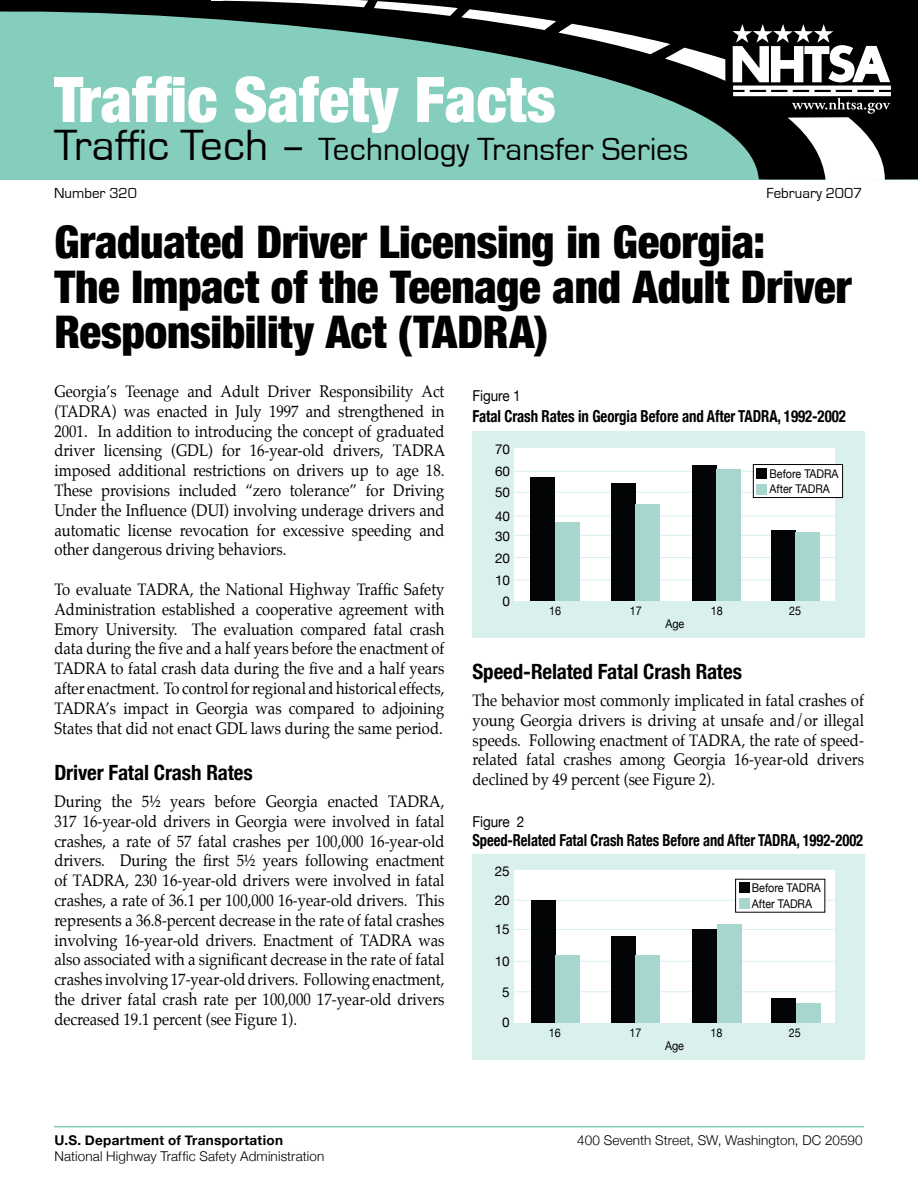
<style>
.page{position:relative;width:918px;height:1188px;background:#fff}
.page>*{position:absolute;margin:0;border:0;box-sizing:border-box;transform-origin:0 0}
.t1{font:900 condensed 63px "Helvetica Neue";color:#fff}
.t2{font:900 condensed 45px/45px "Helvetica Neue";letter-spacing:-.005em;color:#000}
.t3{font:33px "Eurostile";color:#000}
.t4{font:700 condensed 21px "Helvetica Neue";letter-spacing:-.01em;color:#000}
.t5{font:16.5px/19.8px "Palatino";color:#000;text-align:justify;scale:.9 1}
.t6{font:700 condensed 16.5px "Helvetica Neue";letter-spacing:-.005em;color:#000;scale:.88 1}
.t7{font:700 condensed 16.5px "Helvetica Neue";letter-spacing:-.005em;color:#000;scale:.9 1}
.t8{font:15px "Eurostile";color:#000}
.t9{font:15px "Helvetica Neue";letter-spacing:-.005em;color:#000;scale:.9 1}
.t10{font:300 13.5px "Helvetica Neue";letter-spacing:.01em;color:#000}
.t11{font:700 13.5px "Helvetica Neue";letter-spacing:.02em;color:#000}
.t12{font:13.5px/21.3px "Helvetica Neue";color:#000;text-align:justify}
.t13{font:12px/15.8px "Helvetica Neue";color:#000;scale:.9 1}
.s1{font-size:45px}
</style>
<div class="page">
<svg style="left:0;top:0;width:918px;height:180px;background:#71afa1"></svg>
<svg style="left:162px;top:0;width:565px;height:82px;background:#4c6a63"></svg>
<svg style="left:733px;top:24px;width:158px;height:156px"></svg>
<hr style="left:54px;top:1126px;width:810px;height:2px;background:#85cebe">
<div style="left:473px;top:431px;width:391px;height:207px;background:#daf0ec"></div>
<div style="left:514px;top:449px;width:321px;height:152px;background:#fff"></div>
<hr style="left:514px;top:580px;width:321px;height:1px;background:#daf0ec">
<hr style="left:514px;top:492px;width:321px;height:1px;background:#daf0ec">
<hr style="left:514px;top:516px;width:321px;height:1px;background:#daf0ec">
<hr style="left:514px;top:471px;width:321px;height:1px;background:#daf0ec">
<hr style="left:514px;top:557px;width:321px;height:1px;background:#daf0ec">
<hr style="left:514px;top:535px;width:321px;height:1px;background:#daf0ec">
<div style="left:531px;top:477px;width:24px;height:124px;background:#020405"></div>
<div style="left:555px;top:522px;width:24px;height:79px;background:#a7d6cf"></div>
<div style="left:611px;top:483px;width:25px;height:118px;background:#020405"></div>
<div style="left:635px;top:504px;width:25px;height:97px;background:#a7d6cf"></div>
<div style="left:692px;top:465px;width:25px;height:136px;background:#020405"></div>
<div style="left:717px;top:470px;width:24px;height:131px;background:#a7d6cf"></div>
<div style="left:771px;top:531px;width:24px;height:70px;background:#020405"></div>
<div style="left:795px;top:532px;width:25px;height:69px;background:#a7d6cf"></div>
<div style="left:753px;top:465px;width:90px;height:33px;background:#fff"></div>
<div style="left:753px;top:464px;width:90px;height:34px;border:1px solid #000"></div>
<div style="left:757px;top:468px;width:10px;height:10px;background:#020405"></div>
<div style="left:757px;top:484px;width:10px;height:10px;background:#a7d6cf"></div>
<div style="left:473px;top:855px;width:391px;height:205px;background:#daf0ec"></div>
<div style="left:514px;top:870px;width:321px;height:153px;background:#fff"></div>
<hr style="left:514px;top:991px;width:321px;height:1px;background:#daf0ec">
<hr style="left:514px;top:900px;width:321px;height:1px;background:#daf0ec">
<hr style="left:514px;top:961px;width:321px;height:1px;background:#daf0ec">
<hr style="left:514px;top:929px;width:321px;height:1px;background:#daf0ec">
<div style="left:531px;top:900px;width:24px;height:123px;background:#020405"></div>
<div style="left:555px;top:955px;width:25px;height:68px;background:#a7d6cf"></div>
<div style="left:611px;top:936px;width:25px;height:87px;background:#020405"></div>
<div style="left:636px;top:955px;width:24px;height:68px;background:#a7d6cf"></div>
<div style="left:693px;top:929px;width:24px;height:94px;background:#020405"></div>
<div style="left:717px;top:925px;width:24px;height:98px;background:#a7d6cf"></div>
<div style="left:771px;top:998px;width:25px;height:25px;background:#020405"></div>
<div style="left:796px;top:1003px;width:24px;height:20px;background:#a7d6cf"></div>
<div style="left:736px;top:879px;width:89px;height:33px;background:#fff"></div>
<div style="left:739px;top:883px;width:10px;height:10px;background:#020405"></div>
<div style="left:739px;top:899px;width:10px;height:10px;background:#a7d6cf"></div>
<h1 class="t1" style="left:54px;top:61px;width:503px">Traffic Safety Facts</h1>
<h3 class="t3" style="left:54px;top:132px;width:636px"><span class="s1">Traffic Tech –</span> Technology Transfer Series</h3>
<p class="t8" style="left:54px;top:185px;width:84px">Number 320</p>
<p class="t8" style="left:766px;top:185px;width:98px">February 2007</p>
<h2 class="t2" style="left:54px;top:218px;width:799px">Graduated Driver Licensing in Georgia:<br>The Impact of the Teenage and Adult Driver<br>Responsibility Act (TADRA)</h2>
<p class="t5" style="left:54px;top:381px;width:436px">Georgia’s Teenage and Adult Driver Responsibility Act (TADRA) was enacted in July 1997 and strengthened in 2001. In addition to introducing the concept of graduated driver licensing (GDL) for 16-year-old drivers, TADRA imposed additional restrictions on drivers up to age 18.<br>These provisions included “zero tolerance” for Driving Under the Influence (DUI) involving underage drivers and automatic license revocation for excessive speeding and other dangerous driving behaviors.</p>
<p class="t5" style="left:54px;top:579px;width:435px">To evaluate TADRA, the National Highway Traffic Safety Administration established a cooperative agreement with Emory University. The evaluation compared fatal crash data during the five and a half years before the enactment of TADRA to fatal crash data during the five and a half years after enactment. To control for regional and historical effects, TADRA’s impact in Georgia was compared to adjoining States that did not enact GDL laws during the same period.</p>
<p class="t4" style="left:54px;top:760px;width:200px">Driver Fatal Crash Rates</p>
<p class="t5" style="left:54px;top:791px;width:435px">During the 5½ years before Georgia enacted TADRA, 317 16-year-old drivers in Georgia were involved in fatal crashes, a rate of 57 fatal crashes per 100,000 16-year-old drivers. During the first 5½ years following enactment of TADRA, 230 16-year-old drivers were involved in fatal crashes, a rate of 36.1 per 100,000 16-year-old drivers. This represents a 36.8-percent decrease in the rate of fatal crashes involving 16-year-old drivers. Enactment of TADRA was also associated with a significant decrease in the rate of fatal crashes involving 17-year-old drivers. Following enactment, the driver fatal crash rate per 100,000 17-year-old drivers decreased 19.1 percent (see Figure 1).</p>
<p class="t9" style="left:472px;top:387px;width:55px">Figure 1</p>
<p class="t7" style="left:472px;top:407px;width:416px">Fatal Crash Rates in Georgia Before and After TADRA, 1992-2002</p>
<p class="t12" style="left:495px;top:439px;width:17px">70<br>60<br>50</p>
<p class="t12" style="left:495px;top:505px;width:17px;line-height:20.2px">40<br>30</p>
<p class="t12" style="left:495px;top:546px;width:17px;line-height:22.6px">20<br>10</p>
<p class="t12" style="left:503px;top:590px;width:9px">0</p>
<p class="t13" style="left:549px;top:603px;width:15px">16</p>
<p class="t13" style="left:630px;top:603px;width:15px">17</p>
<p class="t13" style="left:711px;top:603px;width:15px">18</p>
<p class="t13" style="left:789px;top:603px;width:15px">25</p>
<p class="t13" style="left:665px;top:616px;width:23px">Age</p>
<p class="t13" style="left:770px;top:465px;width:78px">Before TADRA<br>After TADRA</p>
<p class="t4" style="left:472px;top:659px;width:271px">Speed-Related Fatal Crash Rates</p>
<p class="t5" style="left:472px;top:690px;width:436px">The behavior most commonly implicated in fatal crashes of young Georgia drivers is driving at unsafe and/or illegal speeds. Following enactment of TADRA, the rate of speed&shy;related fatal crashes among Georgia 16-year-old drivers declined by 49 percent (see Figure 2).</p>
<p class="t9" style="left:472px;top:812px;width:59px">Figure 2</p>
<p class="t6" style="left:472px;top:831px;width:446px">Speed-Related Fatal Crash Rates Before and After TADRA, 1992-2002</p>
<p class="t12" style="left:495px;top:856px;width:17px;line-height:29px">25<br>20<br>15</p>
<p class="t12" style="left:495px;top:950px;width:17px">10</p>
<p class="t12" style="left:502px;top:981px;width:9px">5</p>
<p class="t12" style="left:502px;top:1012px;width:9px">0</p>
<p class="t13" style="left:549px;top:1024px;width:15px">16</p>
<p class="t13" style="left:629px;top:1024px;width:15px">17</p>
<p class="t13" style="left:710px;top:1024px;width:15px">18</p>
<p class="t13" style="left:789px;top:1024px;width:15px">25</p>
<p class="t13" style="left:665px;top:1037px;width:23px">Age</p>
<p class="t13" style="left:752px;top:880px;width:78px">Before TADRA<br>After TADRA</p>
<p class="t11" style="left:54px;top:1132px;width:230px">U.S. Department of Transportation</p>
<p class="t10" style="left:577px;top:1132px;width:287px">400 Seventh Street, SW, Washington, DC 20590</p>
<p class="t10" style="left:54px;top:1148px;width:271px">National Highway Traffic Safety Administration</p>
</div>
